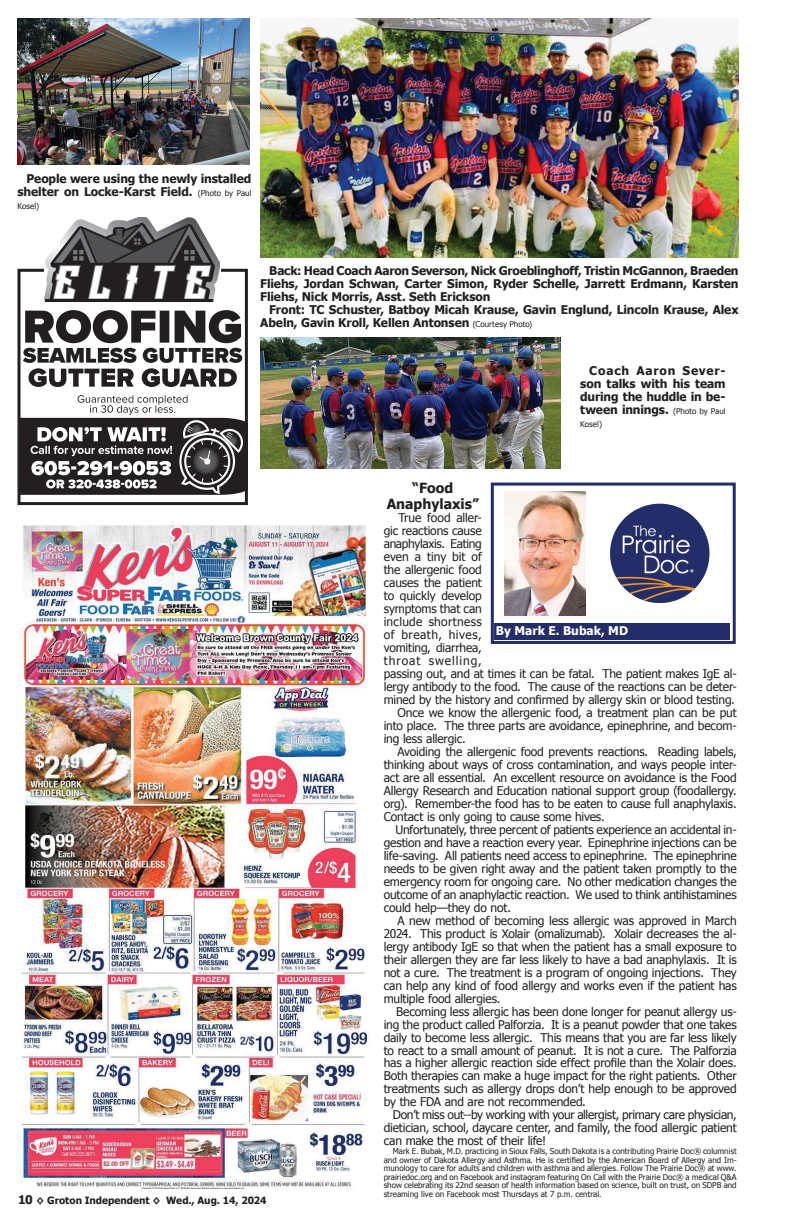
<style>
.page{position:relative;width:792px;height:1224px;background:#fff}
.page>*{position:absolute;margin:0;border:0;box-sizing:border-box;transform-origin:0 0}
.t1{font:700 14px/15.4px "Tahoma";color:#231f20;text-align:center}
.t2{font:12px "Tahoma";letter-spacing:-.015em;color:#231f20}
.t3{font:700 12px/13px "Tahoma";letter-spacing:-.01em;color:#231f20;text-align:justify}
.t4{font:12px "Tahoma";letter-spacing:.02em;color:#231f20}
.t5{font:700 12px "Tahoma";color:#fff}
.t6{font:12px "Tahoma";letter-spacing:.04em;color:#231f20}
.t7{font:12px "Tahoma";letter-spacing:.08em;color:#231f20}
.t8{font:700 10px "Tahoma";color:#231f20}
.t9{font:8px/8.5px "Tahoma";color:#231f20;text-align:justify}
.s1{font-weight:400;font-size:8px}
.s2{font-size:12px}
</style>
<div class="page">
<div style="left:491px;top:483px;width:245px;height:161px;border:3px solid #232e68"></div>
<img style="left:610px;top:503px;width:100px;height:100px">
<div style="left:494px;top:623px;width:236px;height:17px;background:#232e68"></div>
<img style="left:504px;top:492px;width:82px;height:123px">
<img style="left:18px;top:525px;width:352px;height:664px">
<img style="left:260px;top:18px;width:479px;height:240px">
<img style="left:260px;top:338px;width:300px;height:130px">
<img style="left:18px;top:18px;width:232px;height:147px">
<div style="left:18px;top:269px;width:230px;height:236px;border:3px solid #231f20"></div>
<img style="left:45px;top:217px;width:174px;height:83px">
<svg style="left:23px;top:310px;width:219px;height:77px"></svg>
<hr style="left:45px;top:299px;width:168px;height:3px;background:#231f20">
<svg style="left:20px;top:395px;width:227px;height:100px"></svg>
<p class="t3" style="left:18px;top:171px;width:236px;text-align:right">People were using the newly installed shelter on Locke-Karst Field. <span class="s1">(Photo by Paul</span></p>
<p class="t9" style="left:17px;top:201px;width:23px">Kosel)</p>
<p class="t3" style="left:260px;top:264px;width:480px;text-indent:9px">Back: Head Coach Aaron Severson, Nick Groeblinghoff, Tristin McGannon, Braeden Fliehs, Jordan Schwan, Carter Simon, Ryder Schelle, Jarrett Erdmann, Karsten Fliehs, Nick Morris, Asst. Seth Erickson</p>
<p class="t3" style="left:260px;top:303px;width:480px;text-indent:9px">Front: TC Schuster, Batboy Micah Krause, Gavin Englund, Lincoln Krause, Alex<br>Abeln, Gavin Kroll, Kellen Antonsen <span class="s1">(Courtesy Photo)</span></p>
<p class="t3" style="left:580px;top:363px;width:147px;text-indent:9px">Coach Aaron Sever&shy;son talks with his team during the huddle in be&shy;tween innings. <span class="s1">(Photo by Paul</span></p>
<p class="t9" style="left:580px;top:419px;width:23px">Kosel)</p>
<p class="t8" style="left:18px;top:1194px;width:250px"><span class="s2">10</span> ◊ Groton Independent ◊ Wed., Aug. 14, 2024</p>
<p class="t1" style="left:387px;top:480px;width:94px">“Food<br>Anaphylaxis”</p>
<p class="t2" style="left:398px;top:509px;width:85px">True food aller-</p>
<p class="t2" style="left:384px;top:522px;width:100px">gic reactions cause</p>
<p class="t2" style="left:384px;top:535px;width:100px">anaphylaxis. Eating</p>
<p class="t2" style="left:384px;top:548px;width:100px">even a tiny bit of</p>
<p class="t2" style="left:384px;top:561px;width:100px">the allergenic food</p>
<p class="t2" style="left:384px;top:574px;width:100px">causes the patient</p>
<p class="t2" style="left:384px;top:587px;width:100px">to quickly develop</p>
<p class="t2" style="left:384px;top:600px;width:100px">symptoms that can</p>
<p class="t4" style="left:384px;top:613px;width:100px">include shortness</p>
<p class="t6" style="left:384px;top:626px;width:100px">of breath, hives,</p>
<p class="t2" style="left:384px;top:639px;width:100px">vomiting, diarrhea,</p>
<p class="t7" style="left:384px;top:652px;width:100px">throat swelling,</p>
<p class="t2" style="left:384px;top:665px;width:354px">passing out, and at times it can be fatal. The patient makes IgE al-</p>
<p class="t2" style="left:384px;top:678px;width:354px">lergy antibody to the food. The cause of the reactions can be deter-</p>
<p class="t2" style="left:384px;top:691px;width:353px">mined by the history and confirmed by allergy skin or blood testing.</p>
<p class="t2" style="left:397px;top:704px;width:341px">Once we know the allergenic food, a treatment plan can be put</p>
<p class="t2" style="left:384px;top:717px;width:354px">into place. The three parts are avoidance, epinephrine, and becom-</p>
<p class="t2" style="left:384px;top:730px;width:84px">ing less allergic.</p>
<p class="t2" style="left:398px;top:743px;width:341px">Avoiding the allergenic food prevents reactions. Reading labels,</p>
<p class="t2" style="left:384px;top:756px;width:354px">thinking about ways of cross contamination, and ways people inter-</p>
<p class="t2" style="left:384px;top:769px;width:355px">act are all essential. An excellent resource on avoidance is the Food</p>
<p class="t2" style="left:384px;top:782px;width:355px">Allergy Research and Education national support group (foodallergy.</p>
<p class="t2" style="left:384px;top:795px;width:354px">org). Remember-the food has to be eaten to cause full anaphylaxis.</p>
<p class="t2" style="left:384px;top:808px;width:223px">Contact is only going to cause some hives.</p>
<p class="t2" style="left:396px;top:821px;width:343px">Unfortunately, three percent of patients experience an accidental in-</p>
<p class="t2" style="left:384px;top:834px;width:355px">gestion and have a reaction every year. Epinephrine injections can be</p>
<p class="t2" style="left:384px;top:847px;width:354px">life-saving. All patients need access to epinephrine. The epinephrine</p>
<p class="t2" style="left:384px;top:860px;width:355px">needs to be given right away and the patient taken promptly to the</p>
<p class="t2" style="left:384px;top:873px;width:354px">emergency room for ongoing care. No other medication changes the</p>
<p class="t2" style="left:384px;top:886px;width:354px">outcome of an anaphylactic reaction. We used to think antihistamines</p>
<p class="t2" style="left:384px;top:899px;width:129px">could help—they do not.</p>
<p class="t2" style="left:397px;top:912px;width:341px">A new method of becoming less allergic was approved in March</p>
<p class="t2" style="left:384px;top:925px;width:354px">2024. This product is Xolair (omalizumab). Xolair decreases the al-</p>
<p class="t2" style="left:384px;top:938px;width:354px">lergy antibody IgE so that when the patient has a small exposure to</p>
<p class="t2" style="left:384px;top:951px;width:354px">their allergen they are far less likely to have a bad anaphylaxis. It is</p>
<p class="t2" style="left:384px;top:964px;width:354px">not a cure. The treatment is a program of ongoing injections. They</p>
<p class="t2" style="left:384px;top:977px;width:355px">can help any kind of food allergy and works even if the patient has</p>
<p class="t2" style="left:384px;top:990px;width:118px">multiple food allergies.</p>
<p class="t2" style="left:396px;top:1003px;width:342px">Becoming less allergic has been done longer for peanut allergy us-</p>
<p class="t2" style="left:384px;top:1016px;width:354px">ing the product called Palforzia. It is a peanut powder that one takes</p>
<p class="t2" style="left:384px;top:1029px;width:354px">daily to become less allergic. This means that you are far less likely</p>
<p class="t2" style="left:384px;top:1042px;width:354px">to react to a small amount of peanut. It is not a cure. The Palforzia</p>
<p class="t2" style="left:384px;top:1055px;width:354px">has a higher allergic reaction side effect profile than the Xolair does.</p>
<p class="t2" style="left:384px;top:1068px;width:354px">Both therapies can make a huge impact for the right patients. Other</p>
<p class="t2" style="left:384px;top:1081px;width:355px">treatments such as allergy drops don’t help enough to be approved</p>
<p class="t2" style="left:384px;top:1094px;width:204px">by the FDA and are not recommended.</p>
<p class="t2" style="left:393px;top:1107px;width:345px">Don’t miss out--by working with your allergist, primary care physician,</p>
<p class="t2" style="left:384px;top:1120px;width:354px">dietician, school, daycare center, and family, the food allergic patient</p>
<p class="t2" style="left:384px;top:1133px;width:164px">can make the most of their life!</p>
<p class="t9" style="left:384px;top:1147px;width:355px;text-indent:9px">Mark E. Bubak, M.D. practicing in Sioux Falls, South Dakota is a contributing Prairie Doc® columnist and owner of Dakota Allergy and Asthma. He is certified by the American Board of Allergy and Im&shy;munology to care for adults and children with asthma and allergies. Follow The Prairie Doc® at www. prairiedoc.org and on Facebook and instagram featuring On Call with the Prairie Doc® a medical Q&amp;A show celebrating its 22nd season of health information based on science, built on trust, on SDPB and streaming live on Facebook most Thursdays at 7 p.m. central.</p>
<p class="t5" style="left:496px;top:623px;width:134px">By Mark E. Bubak, MD</p>
</div>
